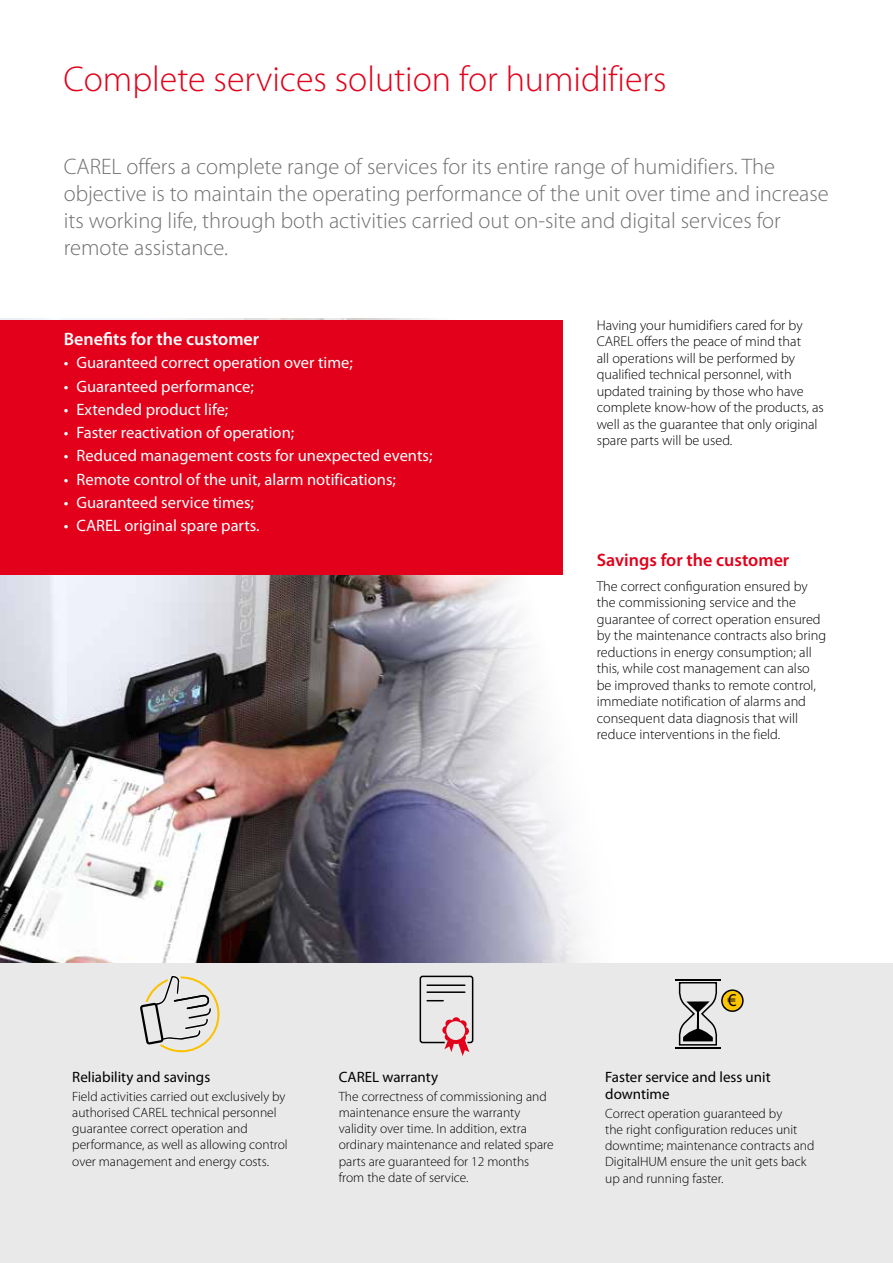
<style>
.page{position:relative;width:893px;height:1263px;background:#fff}
.page>*{position:absolute;margin:0;border:0;box-sizing:border-box;transform-origin:0 0}
.t1{font:300 36px "Myriad Pro";color:#e2001a}
.t2{font:300 22.5px/27px "Myriad Pro";color:#707172}
.t3{font:18.15px "Myriad Pro";color:#000}
.t4{font:600 18px "Myriad Pro";color:#fff}
.t5{font:600 18px "Myriad Pro";color:#e2001a}
.t6{font:16.5px "Myriad Pro";color:#fff}
.t7{font:15px/17px "Myriad Pro";color:#000}
.t8{font:300 14.25px/16.5px "Myriad Pro";color:#000}
.t9{font:300 13.5px/16.2px "Myriad Pro";color:#000}
</style>
<div class="page">
<img style="left:0;top:319px;width:583px;height:644px">
<div style="left:0;top:963px;width:893px;height:300px;background:#e9e9ea"></div>
<svg style="left:140px;top:975px;width:79px;height:77px"></svg>
<div style="left:420px;top:976px;width:53px;height:67px;border:2px solid #000;border-radius:2px"></div>
<hr style="left:427px;top:984px;width:38px;height:2px;background:#000">
<hr style="left:427px;top:991px;width:38px;height:2px;background:#000">
<svg style="left:427px;top:1000px;width:16px;height:1px"></svg>
<svg style="left:442px;top:1017px;width:27px;height:39px"></svg>
<hr style="left:675px;top:979px;width:45px;height:1px;background:#000">
<hr style="left:675px;top:1047px;width:45px;height:2px;background:#000">
<svg style="left:678px;top:979px;width:66px;height:67px"></svg>
<div style="left:0;top:320px;width:563px;height:254px;background:#e2001a"></div>
<h1 class="t1" style="left:63px;top:59px;width:605px">Complete services solution for humidifiers</h1>
<p class="t2" style="left:64px;top:154px;width:766px">CAREL offers a complete range of services for its entire range of humidifiers. The objective is to maintain the operating performance of the unit over time and increase its working life, through both activities carried out on-site and digital services for remote assistance.</p>
<p class="t4" style="left:64px;top:328px;width:197px">Benefits for the customer</p>
<p class="t6" style="left:64px;top:353px;width:290px">• Guaranteed correct operation over time;</p>
<p class="t6" style="left:64px;top:376px;width:192px">• Guaranteed performance;</p>
<p class="t6" style="left:64px;top:399px;width:166px">• Extended product life;</p>
<p class="t6" style="left:64px;top:422px;width:232px">• Faster reactivation of operation;</p>
<p class="t6" style="left:64px;top:446px;width:370px">• Reduced management costs for unexpected events;</p>
<p class="t6" style="left:64px;top:469px;width:334px">• Remote control of the unit, alarm notifications;</p>
<p class="t6" style="left:64px;top:492px;width:192px">• Guaranteed service times;</p>
<p class="t6" style="left:64px;top:515px;width:197px">• CAREL original spare parts.</p>
<p class="t8" style="left:597px;top:317px;width:229px">Having your humidifiers cared for by CAREL offers the peace of mind that<br>all operations will be performed by qualified technical personnel, with updated training by those who have complete know-how of the products, as well as the guarantee that only original spare parts will be used.</p>
<p class="t5" style="left:597px;top:548px;width:194px">Savings for the customer</p>
<p class="t8" style="left:597px;top:578px;width:231px">The correct configuration ensured by the commissioning service and the guarantee of correct operation ensured by the maintenance contracts also bring reductions in energy consumption; all this, while cost management can also be improved thanks to remote control, immediate notification of alarms and consequent data diagnosis that will reduce interventions in the field.</p>
<p class="t7" style="left:72px;top:1069px;width:139px">Reliability and savings</p>
<p class="t9" style="left:72px;top:1088px;width:217px">Field activities carried out exclusively by authorised CAREL technical personnel guarantee correct operation and performance, as well as allowing control over management and energy costs.</p>
<p class="t7" style="left:339px;top:1069px;width:101px">CAREL warranty</p>
<p class="t9" style="left:339px;top:1088px;width:216px">The correctness of commissioning and maintenance ensure the warranty validity over time. In addition, extra ordinary maintenance and related spare parts are guaranteed for 12 months from the date of service.</p>
<p class="t3" style="left:727px;top:988px;width:11px">€</p>
<p class="t7" style="left:605px;top:1069px;width:167px">Faster service and less unit downtime</p>
<p class="t9" style="left:605px;top:1105px;width:211px">Correct operation guaranteed by<br>the right configuration reduces unit downtime; maintenance contracts and DigitalHUM ensure the unit gets back up and running faster.</p>
</div>
